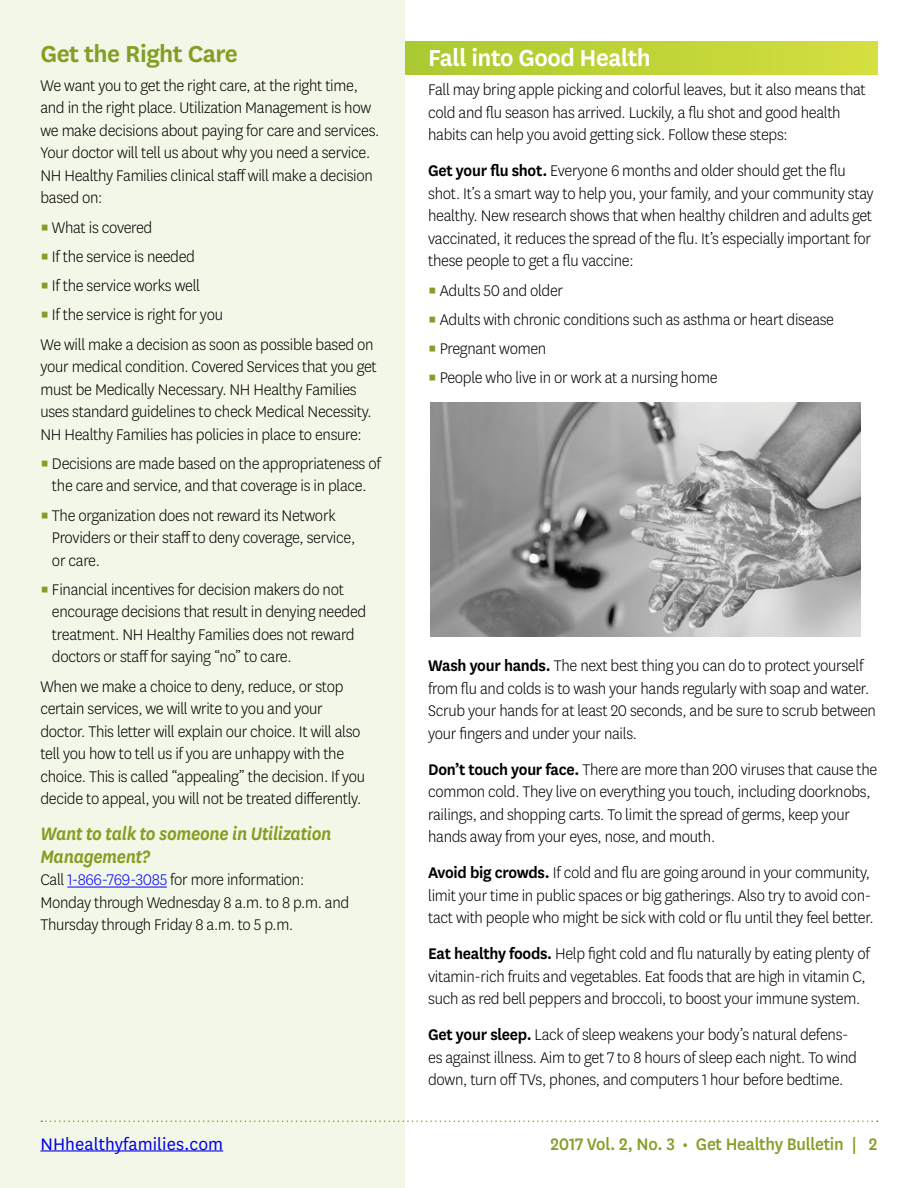
<style>
.page{position:relative;width:918px;height:1188px;background:#fff}
.page>*{position:absolute;margin:0;border:0;box-sizing:border-box;transform-origin:0 0}
.t1{font:600 27px "National";letter-spacing:-.02em;color:#fff}
.t2{font:600 27px "National";letter-spacing:-.02em;color:#839e25}
.t3{font:italic 600 21px/22.5px "National";letter-spacing:-.02em;color:#839e25;scale:.9 1}
.t4{font:500 19.5px "National";letter-spacing:-.015em;color:#839e25;scale:.95 1}
.t5{font:19.5px "National";letter-spacing:.005em;color:#00f}
.t6{font:300 18px/22.5px "National";letter-spacing:-.02em;color:#000;scale:.95 1}
.s1{color:#839e25}
.s2{color:#00f}
.s3{font-weight:600}
</style>
<div class="page">
<svg style="left:407px;top:1120px;width:471px;height:2px"></svg>
<div style="left:0;top:0;width:405px;height:1188px;background:#f3f7e7"></div>
<hr style="left:67px;top:887px;width:100px;height:1px;background:#00f">
<div style="left:405px;top:42px;width:473px;height:32px;background:linear-gradient(to right,#aac930,#d5df3f)"></div>
<img style="left:431px;top:403px;width:430px;height:233px">
<h1 class="t2" style="left:40px;top:35px;width:199px">Get the Right Care</h1>
<p class="t6" style="left:40px;top:74px;width:358px">We want you to get the right care, at the right time, and in the right place. Utilization Management is how we make decisions about paying for care and services.<br>Your doctor will tell us about why you need a service.<br>NH Healthy Families clinical staff will make a decision based on:</p>
<p class="t6" style="left:40px;top:215px;width:119px"><span class="s1">▪</span> What is covered</p>
<p class="t6" style="left:40px;top:245px;width:164px"><span class="s1">▪</span> If the service is needed</p>
<p class="t6" style="left:40px;top:274px;width:170px"><span class="s1">▪</span> If the service works well</p>
<p class="t6" style="left:40px;top:300px;width:352px;line-height:29.2px"><span class="s1">▪</span> If the service is right for you<br>We will make a decision as soon as possible based on</p>
<p class="t6" style="left:40px;top:355px;width:356px">your medical condition. Covered Services that you get must be Medically Necessary. NH Healthy Families uses standard guidelines to check Medical Necessity.<br>NH Healthy Families has policies in place to ensure:</p>
<p class="t6" style="left:40px;top:452px;width:360px;text-align:center"><span class="s1">▪</span> Decisions are made based on the appropriateness of the care and service, and that coverage is in place.</p>
<p class="t6" style="left:52px;top:503px;width:321px;text-indent:-12px"><span class="s1">▪</span> The organization does not reward its Network<br>Providers or their staff to deny coverage, service, or care.</p>
<p class="t6" style="left:52px;top:578px;width:332px;text-indent:-12px"><span class="s1">▪</span> Financial incentives for decision makers do not encourage decisions that result in denying needed treatment. NH Healthy Families does not reward doctors or staff for saying “no” to care.</p>
<p class="t6" style="left:40px;top:674px;width:343px">When we make a choice to deny, reduce, or stop certain services, we will write to you and your doctor. This letter will explain our choice. It will also tell you how to tell us if you are unhappy with the choice. This is called “appealing” the decision. If you decide to appeal, you will not be treated differently.</p>
<p class="t3" style="left:40px;top:821px;width:325px">Want to talk to someone in Utilization<br>Management?</p>
<p class="t6" style="left:40px;top:868px;width:327px">Call <span class="s2">1-866-769-3085</span> for more information:<br>Monday through Wednesday 8 a.m. to 8 p.m. and<br>Thursday through Friday 8 a.m. to 5 p.m.</p>
<h1 class="t1" style="left:428px;top:39px;width:224px">Fall into Good Health</h1>
<p class="t6" style="left:428px;top:78px;width:462px">Fall may bring apple picking and colorful leaves, but it also means that cold and flu season has arrived. Luckily, a flu shot and good health habits can help you avoid getting sick. Follow these steps:</p>
<p class="t6" style="left:428px;top:159px;width:471px"><span class="s3">Get your flu shot.</span> Everyone 6 months and older should get the flu shot. It’s a smart way to help you, your family, and your community stay healthy. New research shows that when healthy children and adults get vaccinated, it reduces the spread of the flu. It’s especially important for these people to get a flu vaccine:</p>
<p class="t6" style="left:428px;top:278px;width:144px"><span class="s1">▪</span> Adults 50 and older</p>
<p class="t6" style="left:428px;top:308px;width:429px"><span class="s1">▪</span> Adults with chronic conditions such as asthma or heart disease</p>
<p class="t6" style="left:428px;top:337px;width:126px"><span class="s1">▪</span> Pregnant women</p>
<p class="t6" style="left:428px;top:366px;width:306px"><span class="s1">▪</span> People who live in or work at a nursing home</p>
<p class="t6" style="left:428px;top:654px;width:473px"><span class="s3">Wash your hands.</span> The next best thing you can do to protect yourself from flu and colds is to wash your hands regularly with soap and water.<br>Scrub your hands for at least 20 seconds, and be sure to scrub between your fingers and under your nails.</p>
<p class="t6" style="left:428px;top:758px;width:474px"><span class="s3">Don’t touch your face.</span> There are more than 200 viruses that cause the common cold. They live on everything you touch, including doorknobs, railings, and shopping carts. To limit the spread of germs, keep your hands away from your eyes, nose, and mouth.</p>
<p class="t6" style="left:428px;top:861px;width:471px"><span class="s3">Avoid big crowds.</span> If cold and flu are going around in your community, limit your time in public spaces or big gatherings. Also try to avoid con&shy;tact with people who might be sick with cold or flu until they feel better.</p>
<p class="t6" style="left:428px;top:942px;width:466px"><span class="s3">Eat healthy foods.</span> Help fight cold and flu naturally by eating plenty of vitamin-rich fruits and vegetables. Eat foods that are high in vitamin C, such as red bell peppers and broccoli, to boost your immune system.</p>
<p class="t6" style="left:428px;top:1023px;width:453px"><span class="s3">Get your sleep.</span> Lack of sleep weakens your body’s natural defens&shy;es against illness. Aim to get 7 to 8 hours of sleep each night. To wind down, turn off TVs, phones, and computers 1 hour before bedtime.</p>
<p class="t5" style="left:40px;top:1132px;width:184px">NHhealthyfamilies.com</p>
<p class="t4" style="left:551px;top:1131px;width:346px">2017 Vol. 2, No. 3 • Get Healthy Bulletin | 2</p>
</div>
